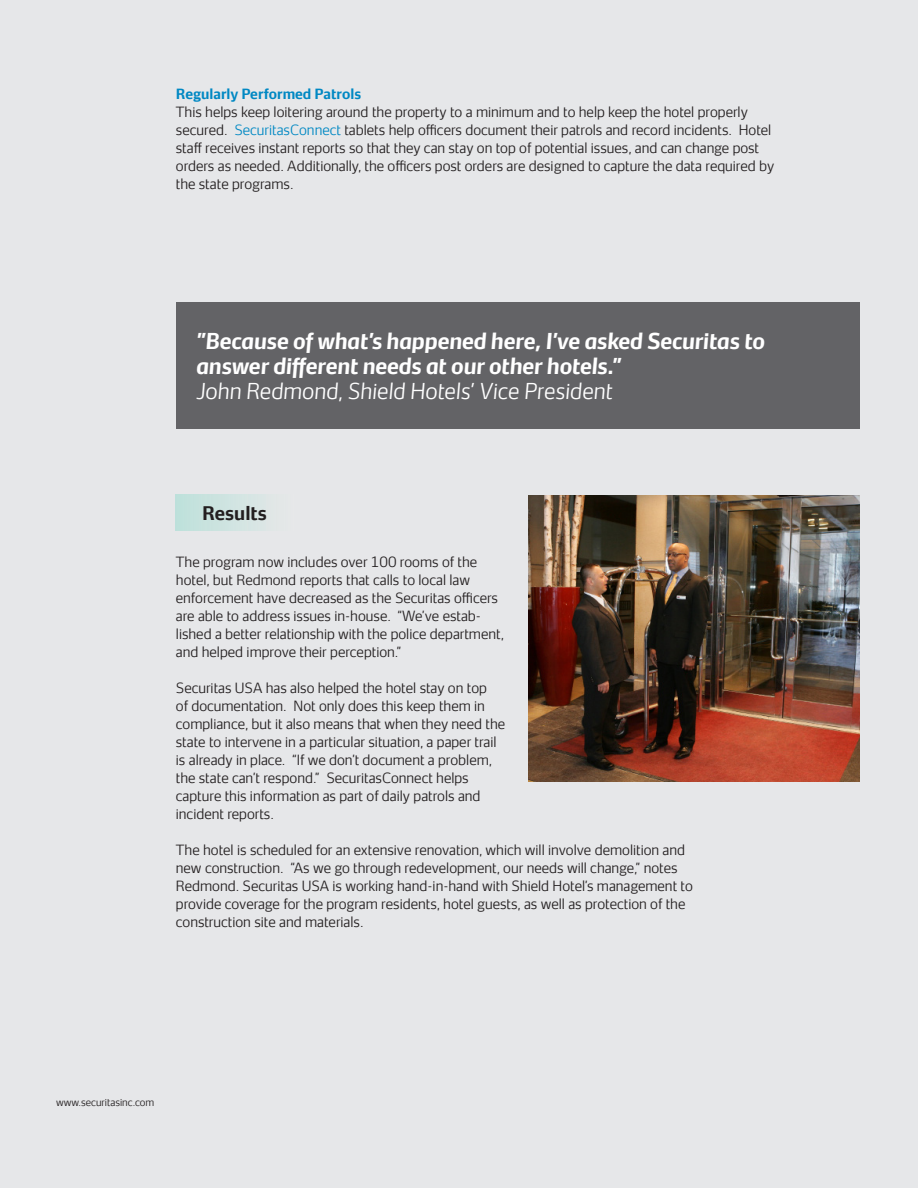
<style>
.page{position:relative;width:918px;height:1188px;background:#e6e7e9}
.page>*{position:absolute;margin:0;border:0;box-sizing:border-box;transform-origin:0 0}
.Sub-Heading{font:italic 700 21px/25.2px "Securitas Sans TT";letter-spacing:-.01em;color:#fff}
.t1{font:700 18px "Securitas Sans TT";color:#231f20}
.t2{font:300 13.5px/18px "Securitas Sans TT";color:#231f20}
.Sub-Heading-2{font:700 13.5px "Securitas Sans TT";color:#0088c3}
.t3{font:300 9.75px "Securitas Sans TT";color:#231f20}
.s1{color:#0088c3}
.s2{font-weight:300}
</style>
<div class="page">
<div style="left:176px;top:494px;width:117px;height:36px;background:linear-gradient(to right,#bde1db,#e6e8e9)"></div>
<div style="left:176px;top:302px;width:684px;height:127px;background:#636366"></div>
<img style="left:528px;top:495px;width:332px;height:287px">
<p class="Sub-Heading-2" style="left:176px;top:82px;width:187px">Regularly Performed Patrols</p>
<p class="t2" style="left:176px;top:101px;width:600px">This helps keep loitering around the property to a minimum and to help keep the hotel properly secured. <span class="s1">SecuritasConnect</span> tablets help officers document their patrols and record incidents. Hotel staff receives instant reports so that they can stay on top of potential issues, and can change post orders as needed. Additionally, the officers post orders are designed to capture the data required by the state programs.</p>
<p class="Sub-Heading" style="left:196px;top:326px;width:570px">”Because of what’s happened here, I’ve asked Securitas to answer different needs at our other hotels.”<br><span class="s2">John Redmond, Shield Hotels’ Vice President</span></p>
<p class="t1" style="left:202px;top:497px;width:66px">Results</p>
<p class="t2" style="left:176px;top:551px;width:329px">The program now includes over 100 rooms of the hotel, but Redmond reports that calls to local law enforcement have decreased as the Securitas officers are able to address issues in-house. “We’ve estab&shy;lished a better relationship with the police department, and helped improve their perception.”</p>
<p class="t2" style="left:176px;top:677px;width:331px">Securitas USA has also helped the hotel stay on top<br>of documentation. Not only does this keep them in compliance, but it also means that when they need the state to intervene in a particular situation, a paper trail is already in place. “If we don’t document a problem, the state can’t respond.” SecuritasConnect helps capture this information as part of daily patrols and incident reports.</p>
<p class="t2" style="left:176px;top:839px;width:519px">The hotel is scheduled for an extensive renovation, which will involve demolition and new construction. “As we go through redevelopment, our needs will change,” notes Redmond. Securitas USA is working hand-in-hand with Shield Hotel’s management to provide coverage for the program residents, hotel guests, as well as protection of the construction site and materials.</p>
<p class="t3" style="left:56px;top:1094px;width:100px">www.securitasinc.com</p>
</div>
